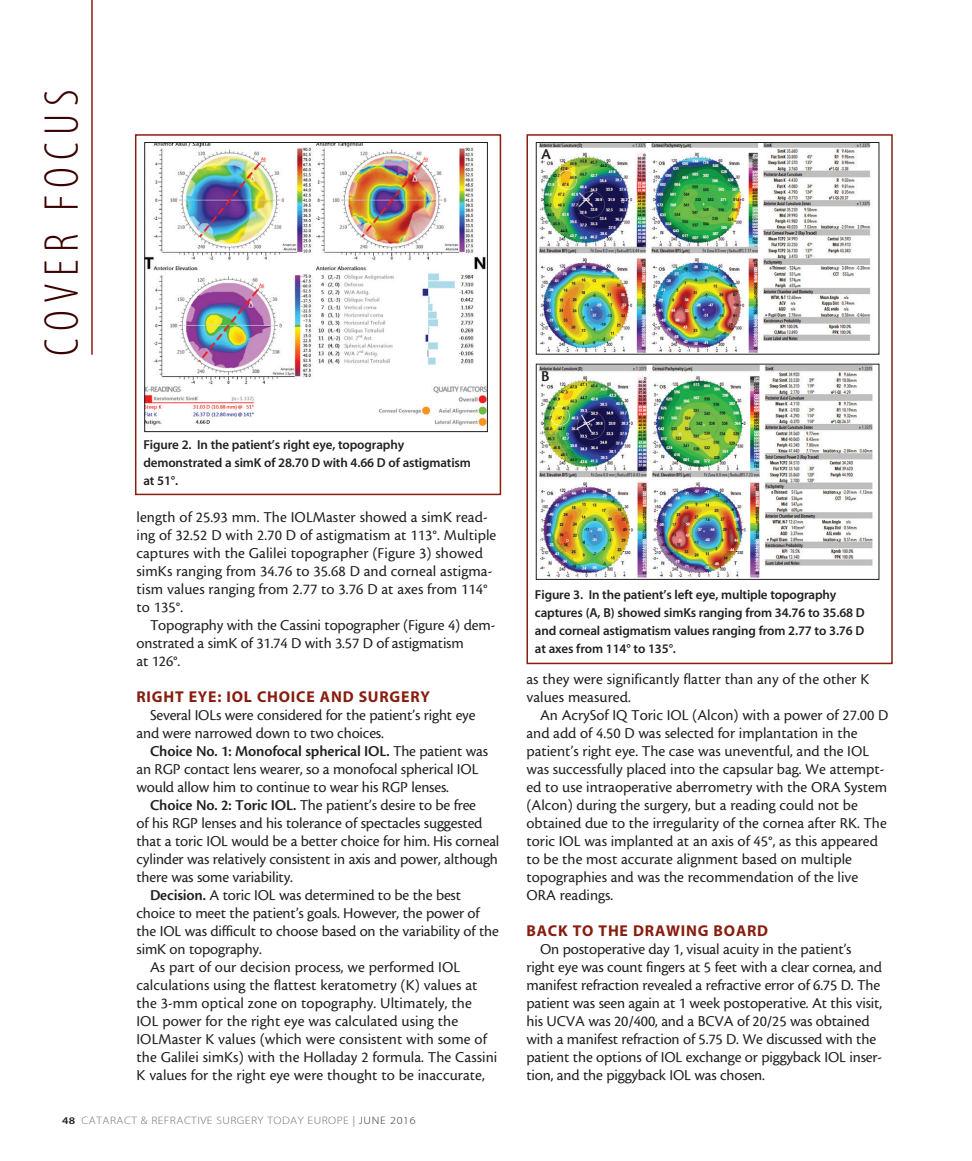
<style>
.page{position:relative;width:972px;height:1161px;background:#fff}
.page>*{position:absolute;margin:0;border:0;box-sizing:border-box;transform-origin:0 0}
.t1{font:49.2px "Myriad MM 215 300";letter-spacing:.15em;color:#3b0100}
.body{font:15.75px/18px "Cronos MM 408 10";color:#231f20}
.subhead{font:15.75px "Myriad MM 700 600";letter-spacing:.05em;color:#871e0f}
.t2{font:15.75px "Cronos MM 574 10";color:#231f20}
.t3{font:13.05px/18px "Myriad MM 565 600";letter-spacing:-.01em;color:#231f20}
.t4{font:10.8px "Myriad MM 215 600";letter-spacing:.04em;color:#6c6d70;scale:1.11 1}
.s1{font-family:"Cronos MM 574 10"}
.s2{font-family:"Myriad MM 565 600";font-size:10.2px;color:#231f20}
.s3{font-family:"Myriad MM 400 600";color:#939598}
.s4{color:#312f30}
</style>
<div class="page">
<hr style="left:91px;top:0;width:2px;height:355px;background:#871e0f">
<div style="left:526px;top:134px;width:367px;height:530px;border:2px solid #871e0f"></div>
<div style="left:135px;top:134px;width:366px;height:361px;border:2px solid #871e0f"></div>
<img style="left:538px;top:144px;width:333px;height:209px">
<div style="left:536px;top:142px;width:343px;height:213px;border:1px solid #231f20"></div>
<img style="left:146px;top:144px;width:340px;height:283px">
<div style="left:144px;top:142px;width:344px;height:290px;border:1px solid #231f20"></div>
<img style="left:539px;top:366px;width:334px;height:212px">
<div style="left:536px;top:364px;width:343px;height:216px;border:1px solid #231f20"></div>
<h1 class="t1" style="left:38px;top:356px;width:268px;rotate:-90deg">COVER FOCUS</h1>
<p class="t3" style="left:143px;top:436px;width:329px">Figure 2. In the patient’s right eye, topography demonstrated a simK of 28.70 D with 4.66 D of astigmatism at 51°.</p>
<p class="body" style="left:136px;top:508px;width:361px">length of 25.93 mm. The IOLMaster showed a simK read&shy;ing of 32.52 D with 2.70 D of astigmatism at 113°. Multiple captures with the Galilei topographer (Figure 3) showed simKs ranging from 34.76 to 35.68 D and corneal astigma&shy;tism values ranging from 2.77 to 3.76 D at axes from 114° to 135°.</p>
<p class="body" style="left:136px;top:616px;width:360px;text-indent:14px">Topography with the Cassini topographer (Figure 4) dem&shy;onstrated a simK of 31.74 D with 3.57 D of astigmatism<br>at 126°.</p>
<p class="subhead" style="left:136px;top:689px;width:295px">RIGHT EYE: IOL CHOICE AND SURGERY</p>
<p class="body" style="left:136px;top:706px;width:341px;text-indent:14px">Several IOLs were considered for the patient’s right eye and were narrowed down to two choices.</p>
<p class="body" style="left:136px;top:742px;width:353px;text-indent:14px"><span class="s1">Choice No. 1: Monofocal spherical IOL.</span> The patient was an RGP contact lens wearer, so a monofocal spherical IOL would allow him to continue to wear his RGP lenses.</p>
<p class="body" style="left:136px;top:796px;width:364px;text-indent:14px"><span class="s1">Choice No. 2: Toric IOL.</span> The patient’s desire to be free<br>of his RGP lenses and his tolerance of spectacles suggested that a toric IOL would be a better choice for him. His corneal cylinder was relatively consistent in axis and power, although there was some variability.</p>
<p class="body" style="left:136px;top:886px;width:364px;text-indent:14px"><span class="s1">Decision.</span> A toric IOL was determined to be the best choice to meet the patient’s goals. However, the power of the IOL was difficult to choose based on the variability of the simK on topography.</p>
<p class="body" style="left:136px;top:958px;width:362px;text-indent:14px">As part of our decision process, we performed IOL calculations using the flattest keratometry (K) values at the 3-mm optical zone on topography. Ultimately, the IOL power for the right eye was calculated using the IOLMaster K values (which were consistent with some of the Galilei simKs) with the Holladay 2 formula. The Cassini K values for the right eye were thought to be inaccurate,</p>
<p class="t4" style="left:62px;top:1115px;width:320px"><span class="s2">48</span> CATARACT &amp; REFRACTIVE SURGERY TODAY EUROPE <span class="s3">|</span> <span class="s4">JUNE 2016</span></p>
<p class="t2" style="left:541px;top:146px;width:11px">A</p>
<p class="t2" style="left:541px;top:368px;width:10px">B</p>
<p class="t3" style="left:535px;top:586px;width:331px">Figure 3. In the patient’s left eye, multiple topography captures (A, B) showed simKs ranging from 34.76 to 35.68 D and corneal astigmatism values ranging from 2.77 to 3.76 D at axes from 114° to 135°.</p>
<p class="body" style="left:526px;top:670px;width:345px">as they were significantly flatter than any of the other K values measured.</p>
<p class="body" style="left:526px;top:706px;width:363px;text-indent:14px">An AcrySof IQ Toric IOL (Alcon) with a power of 27.00 D and add of 4.50 D was selected for implantation in the patient’s right eye. The case was uneventful, and the IOL was successfully placed into the capsular bag. We attempt&shy;ed to use intraoperative aberrometry with the ORA System (Alcon) during the surgery, but a reading could not be obtained due to the irregularity of the cornea after RK. The toric IOL was implanted at an axis of 45°, as this appeared to be the most accurate alignment based on multiple topographies and was the recommendation of the live ORA readings.</p>
<p class="subhead" style="left:526px;top:923px;width:243px">BACK TO THE DRAWING BOARD</p>
<p class="body" style="left:526px;top:940px;width:357px;text-indent:14px">On postoperative day 1, visual acuity in the patient’s right eye was count fingers at 5 feet with a clear cornea, and manifest refraction revealed a refractive error of 6.75 D. The patient was seen again at 1 week postoperative. At this visit, his UCVA was 20/400, and a BCVA of 20/25 was obtained with a manifest refraction of 5.75 D. We discussed with the patient the options of IOL exchange or piggyback IOL inser&shy;tion, and the piggyback IOL was chosen.</p>
</div>
